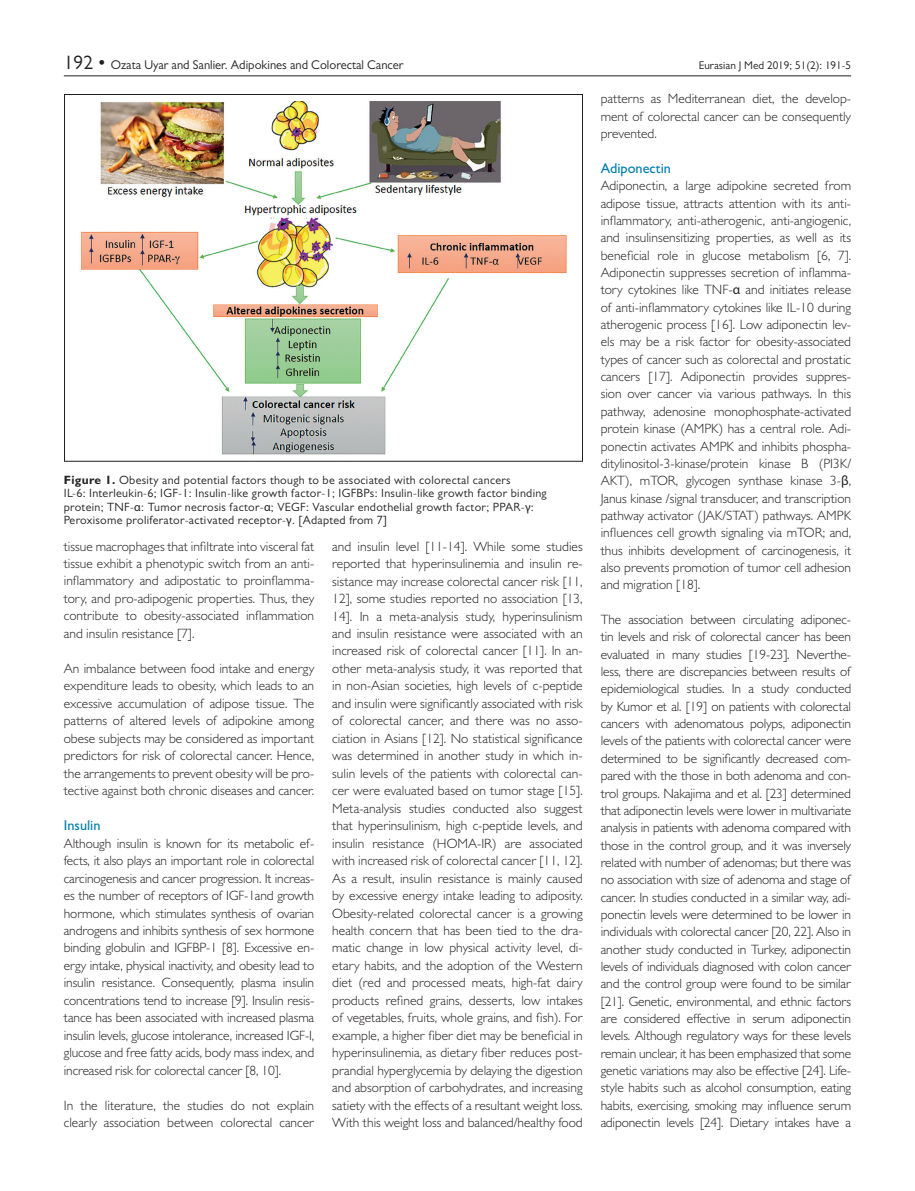
<style>
.page{position:relative;width:915px;height:1191px;background:#fff}
.page>*{position:absolute;margin:0;border:0;box-sizing:border-box;transform-origin:0 0}
.t1{font:500 14.25px "Gill Sans MT Pro";color:#007dad}
.t2{font:300 13.5px/17.4px "Gill Sans MT Pro";color:#231f20;text-align:justify}
.t3{font:12.75px "Gill Sans MT Pro";color:#231f20}
.t4{font:12px/13.5px "Gill Sans MT Pro";letter-spacing:.025em;color:#231f20}
.t5{font:11.25px "Gill Sans MT Pro";color:#231f20}
.s1{font-size:19.5px}
.s2{font-weight:700}
.s3{font-family:"Myriad Pro"}
.s4{font-family:"Myriad Pro";font-weight:400}
</style>
<div class="page">
<img style="left:81px;top:102px;width:486px;height:353px">
<hr style="left:64px;top:76px;width:786px;height:1px;background:#231f20">
<p class="t3" style="left:64px;top:58px;width:341px"><span class="s1">192 •</span> Ozata Uyar and Sanlier. Adipokines and Colorectal Cancer</p>
<p class="t5" style="left:698px;top:59px;width:154px">Eurasian J Med 2019; 51(2): 191-5</p>
<p class="t4" style="left:64px;top:473px;width:448px"><span class="s2">Figure 1.</span> Obesity and potential factors though to be associated with colorectal cancers</p>
<p class="t4" style="left:64px;top:486px;width:484px">IL-6: Interleukin-6; IGF-1: Insulin-like growth factor-1; IGFBPs: Insulin-like growth factor binding protein; TNF-<span class="s3">α</span>: Tumor necrosis factor-<span class="s3">α</span>; VEGF: Vascular endothelial growth factor; PPAR-<span class="s3">γ</span>:<br>Peroxisome proliferator-activated receptor-<span class="s3">γ</span>. [Adapted from 7]</p>
<p class="t2" style="left:64px;top:537px;width:252px">tissue macrophages that infiltrate into visceral fat tissue exhibit a phenotypic switch from an anti&shy;inflammatory and adipostatic to proinflamma&shy;tory, and pro-adipogenic properties. Thus, they contribute to obesity-associated inflammation and insulin resistance [7].</p>
<p class="t2" style="left:64px;top:659px;width:252px">An imbalance between food intake and energy expenditure leads to obesity, which leads to an excessive accumulation of adipose tissue. The patterns of altered levels of adipokine among obese subjects may be considered as important predictors for risk of colorectal cancer. Hence, the arrangements to prevent obesity will be pro&shy;tective against both chronic diseases and cancer.</p>
<p class="t1" style="left:64px;top:817px;width:38px">Insulin</p>
<p class="t2" style="left:64px;top:834px;width:252px">Although insulin is known for its metabolic ef&shy;fects, it also plays an important role in colorectal carcinogenesis and cancer progression. It increas&shy;es the number of receptors of IGF-1and growth hormone, which stimulates synthesis of ovarian androgens and inhibits synthesis of sex hormone binding globulin and IGFBP-1 [8]. Excessive en&shy;ergy intake, physical inactivity, and obesity lead to insulin resistance. Consequently, plasma insulin concentrations tend to increase [9]. Insulin resis&shy;tance has been associated with increased plasma insulin levels, glucose intolerance, increased IGF-I, glucose and free fatty acids, body mass index, and increased risk for colorectal cancer [8, 10].</p>
<p class="t2" style="left:64px;top:1096px;width:252px">In the literature, the studies do not explain clearly association between colorectal cancer</p>
<p class="t2" style="left:332px;top:537px;width:252px">and insulin level [11-14]. While some studies reported that hyperinsulinemia and insulin re&shy;sistance may increase colorectal cancer risk [11, 12], some studies reported no association [13, 14]. In a meta-analysis study, hyperinsulinism and insulin resistance were associated with an increased risk of colorectal cancer [11]. In an&shy;other meta-analysis study, it was reported that in non-Asian societies, high levels of c-peptide and insulin were significantly associated with risk of colorectal cancer, and there was no asso&shy;ciation in Asians [12]. No statistical significance was determined in another study in which in&shy;sulin levels of the patients with colorectal can&shy;cer were evaluated based on tumor stage [15].<br>Meta-analysis studies conducted also suggest that hyperinsulinism, high c-peptide levels, and insulin resistance (HOMA-IR) are associated with increased risk of colorectal cancer [11, 12].<br>As a result, insulin resistance is mainly caused by excessive energy intake leading to adiposity.<br>Obesity-related colorectal cancer is a growing health concern that has been tied to the dra&shy;matic change in low physical activity level, di&shy;etary habits, and the adoption of the Western diet (red and processed meats, high-fat dairy products refined grains, desserts, low intakes of vegetables, fruits, whole grains, and fish). For example, a higher fiber diet may be beneficial in hyperinsulinemia, as dietary fiber reduces post&shy;prandial hyperglycemia by delaying the digestion and absorption of carbohydrates, and increasing satiety with the effects of a resultant weight loss.<br>With this weight loss and balanced/healthy food</p>
<p class="t2" style="left:600px;top:90px;width:252px">patterns as Mediterranean diet, the develop&shy;ment of colorectal cancer can be consequently prevented.</p>
<p class="t1" style="left:600px;top:160px;width:72px">Adiponectin</p>
<p class="t2" style="left:600px;top:177px;width:252px">Adiponectin, a large adipokine secreted from adipose tissue, attracts attention with its anti&shy;inflammatory, anti-atherogenic, anti-angiogenic, and insulinsensitizing properties, as well as its beneficial role in glucose metabolism [6, 7].<br>Adiponectin suppresses secretion of inflamma&shy;tory cytokines like TNF-<span class="s4">α</span> and initiates release of anti-inflammatory cytokines like IL-10 during atherogenic process [16]. Low adiponectin lev&shy;els may be a risk factor for obesity-associated types of cancer such as colorectal and prostatic cancers [17]. Adiponectin provides suppres&shy;sion over cancer via various pathways. In this pathway, adenosine monophosphate-activated protein kinase (AMPK) has a central role. Adi&shy;ponectin activates AMPK and inhibits phospha&shy;ditylinositol-3-kinase/protein kinase B (PI3K/ AKT), mTOR, glycogen synthase kinase 3-<span class="s4">β</span>, Janus kinase /signal transducer, and transcription pathway activator (JAK/STAT) pathways. AMPK influences cell growth signaling via mTOR; and, thus inhibits development of carcinogenesis, it also prevents promotion of tumor cell adhesion and migration [18].</p>
<p class="t2" style="left:600px;top:610px;width:252px">The association between circulating adiponec&shy;tin levels and risk of colorectal cancer has been evaluated in many studies [19-23]. Neverthe&shy;less, there are discrepancies between results of epidemiological studies. In a study conducted by Kumor et al. [19] on patients with colorectal cancers with adenomatous polyps, adiponectin levels of the patients with colorectal cancer were determined to be significantly decreased com&shy;pared with the those in both adenoma and con&shy;trol groups. Nakajima and et al. [23] determined that adiponectin levels were lower in multivariate analysis in patients with adenoma compared with those in the control group, and it was inversely related with number of adenomas; but there was no association with size of adenoma and stage of cancer. In studies conducted in a similar way, adi&shy;ponectin levels were determined to be lower in individuals with colorectal cancer [20, 22]. Also in another study conducted in Turkey, adiponectin levels of individuals diagnosed with colon cancer and the control group were found to be similar [21]. Genetic, environmental, and ethnic factors are considered effective in serum adiponectin levels. Although regulatory ways for these levels remain unclear, it has been emphasized that some genetic variations may also be effective [24]. Life&shy;style habits such as alcohol consumption, eating habits, exercising, smoking may influence serum adiponectin levels [24]. Dietary intakes have a</p>
</div>
